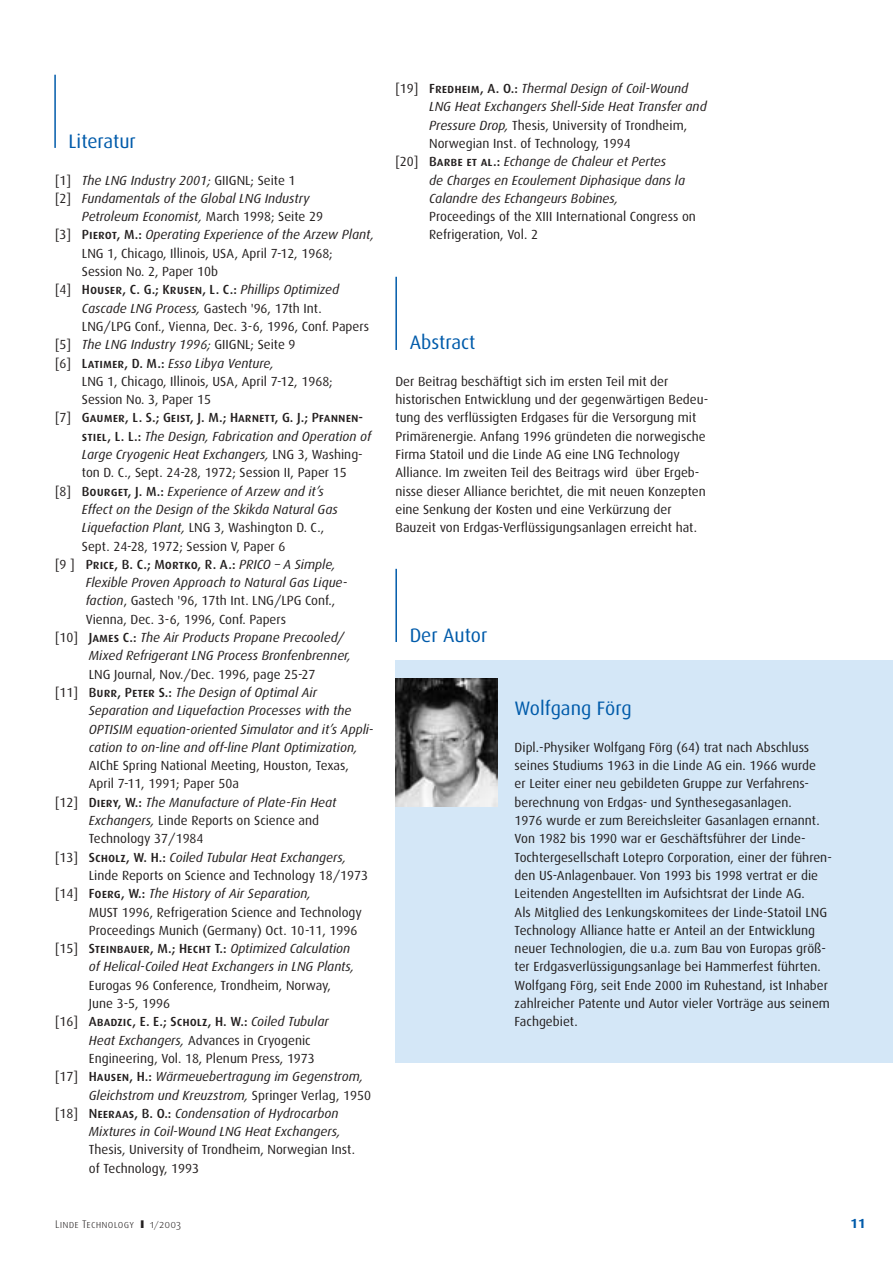
<style>
.page{position:relative;width:893px;height:1263px;background:#fff}
.page>*{position:absolute;margin:0;border:0;box-sizing:border-box;transform-origin:0 0}
.t1{font:19.5px "Dax";color:#005baa}
.t2{font:13.2px/18.3px "Dax";color:#231f1f}
.t3{font:italic 13.2px "Dax";color:#231f1f}
.t4{font:13.2px "Dax Medium Caps";color:#231f1f}
.t5{font:700 13.2px "Dax";color:#005baa}
.t6{font:11.1px "Dax Light Caps";letter-spacing:.015em;color:#231f1f}
.s1{font-style:normal}
.s2{font-family:"Dax Medium Caps";font-style:normal}
.s3{font-family:"Dax"}
.s4{font-family:"Dax";font-style:italic}
.s5{font-style:italic}
.s6{font-family:"Dax Black Caps"}
.s7{font-size:9px}
</style>
<div class="page">
<div style="left:395px;top:660px;width:497px;height:403px;background:#d4e7f7"></div>
<hr style="left:395px;top:569px;width:2px;height:73px;background:#005baa">
<hr style="left:54px;top:75px;width:2px;height:73px;background:#005baa">
<img style="left:395px;top:679px;width:102px;height:128px">
<hr style="left:395px;top:277px;width:2px;height:73px;background:#005baa">
<h1 class="t1" style="left:69px;top:133px;width:69px">Literatur</h1>
<p class="t3" style="left:55px;top:174px;width:242px"><span class="s1">[1]</span> The LNG Industry 2001; <span class="s1">GIIGNL; Seite 1</span></p>
<p class="t3" style="left:55px;top:193px;width:256px"><span class="s1">[2]</span> Fundamentals of the Global LNG Industry</p>
<p class="t3" style="left:82px;top:211px;width:242px">Petroleum Economist, <span class="s1">March 1998; Seite 29</span></p>
<p class="t3" style="left:55px;top:229px;width:320px"><span class="s1">[3]</span> <span class="s2">Pierot, M.:</span> Operating Experience of the Arzew Plant,</p>
<p class="t2" style="left:82px;top:245px;width:252px">LNG 1, Chicago, Illinois, USA, April 7-12, 1968;</p>
<p class="t2" style="left:82px;top:263px;width:138px">Session No. 2, Paper 10b</p>
<p class="t4" style="left:55px;top:282px;width:285px"><span class="s3">[4]</span> Houser, C. G.; Krusen, L. C.: <span class="s4">Phillips Optimized</span></p>
<p class="t2" style="left:82px;top:300px;width:241px"><span class="s5">Cascade LNG Process,</span> Gastech '96, 17th Int.</p>
<p class="t2" style="left:82px;top:318px;width:288px">LNG/LPG Conf., Vienna, Dec. 3-6, 1996, Conf. Papers</p>
<p class="t3" style="left:55px;top:339px;width:242px"><span class="s1">[5]</span> The LNG Industry 1996; <span class="s1">GIIGNL; Seite 9</span></p>
<p class="t3" style="left:55px;top:357px;width:220px"><span class="s1">[6]</span> <span class="s2">Latimer, D. M.:</span> Esso Libya Venture,</p>
<p class="t2" style="left:82px;top:373px;width:252px">LNG 1, Chicago, Illinois, USA, April 7-12, 1968;</p>
<p class="t2" style="left:82px;top:391px;width:131px">Session No. 3, Paper 15</p>
<p class="t4" style="left:55px;top:410px;width:310px"><span class="s3">[7]</span> Gaumer, L. S.; Geist, J. M.; Harnett, G. J.; Pfannen-</p>
<p class="t3" style="left:82px;top:430px;width:291px"><span class="s2">stiel, L. L.:</span> The Design, Fabrication and Operation of</p>
<p class="t3" style="left:82px;top:449px;width:282px">Large Cryogenic Heat Exchangers, <span class="s1">LNG 3, Washing-</span></p>
<p class="t2" style="left:82px;top:465px;width:266px">ton D. C., Sept. 24-28, 1972; Session II, Paper 15</p>
<p class="t3" style="left:55px;top:485px;width:270px"><span class="s1">[8]</span> <span class="s2">Bourget, J. M.:</span> Experience of Arzew and it’s</p>
<p class="t3" style="left:82px;top:504px;width:257px">Effect on the Design of the Skikda Natural Gas</p>
<p class="t2" style="left:82px;top:519px;width:244px"><span class="s5">Liquefaction Plant,</span> LNG 3, Washington D. C.,</p>
<p class="t2" style="left:82px;top:538px;width:205px">Sept. 24-28, 1972; Session V, Paper 6</p>
<p class="t4" style="left:55px;top:557px;width:282px"><span class="s3">[9 ]</span> Price, B. C.; Mortko, R. A.: <span class="s4">PRICO – A Simple,</span></p>
<p class="t3" style="left:86px;top:577px;width:263px">Flexible Proven Approach to Natural Gas Lique-</p>
<p class="t2" style="left:86px;top:593px;width:251px"><span class="s5">faction</span>, Gastech '96, 17th Int. LNG/LPG Conf.,</p>
<p class="t2" style="left:86px;top:611px;width:202px">Vienna, Dec. 3-6, 1996, Conf. Papers</p>
<p class="t3" style="left:55px;top:632px;width:290px"><span class="s1">[10]</span> <span class="s2">James C.:</span> The Air Products Propane Precooled/</p>
<p class="t3" style="left:89px;top:650px;width:264px">Mixed Refrigerant LNG Process Bronfenbrenner,</p>
<p class="t2" style="left:89px;top:666px;width:228px">LNG Journal, Nov./Dec. 1996, page 25-27</p>
<p class="t3" style="left:55px;top:687px;width:263px"><span class="s1">[11]</span> <span class="s2">Burr, Peter S.:</span> The Design of Optimal Air</p>
<p class="t3" style="left:89px;top:705px;width:264px">Separation and Liquefaction Processes with the</p>
<p class="t3" style="left:89px;top:723px;width:286px">OPTISIM equation-oriented Simulator and it’s Appli-</p>
<p class="t3" style="left:89px;top:742px;width:270px">cation to on-line and off-line Plant Optimization,</p>
<p class="t2" style="left:89px;top:757px;width:261px">AIChE Spring National Meeting, Houston, Texas,</p>
<p class="t2" style="left:89px;top:776px;width:152px">April 7-11, 1991; Paper 50a</p>
<p class="t3" style="left:55px;top:796px;width:283px"><span class="s1">[12]</span> <span class="s2">Diery, W.:</span> The Manufacture of Plate-Fin Heat</p>
<p class="t2" style="left:89px;top:812px;width:232px"><span class="s5">Exchangers,</span> Linde Reports on Science and</p>
<p class="t2" style="left:89px;top:831px;width:116px">Technology 37/1984</p>
<p class="t3" style="left:55px;top:851px;width:293px"><span class="s1">[13]</span> <span class="s2">Scholz, W. H.:</span> Coiled Tubular Heat Exchangers,</p>
<p class="t2" style="left:89px;top:867px;width:281px">Linde Reports on Science and Technology 18/1973</p>
<p class="t3" style="left:55px;top:888px;width:257px"><span class="s1">[14]</span> <span class="s2">Foerg, W.:</span> The History of Air Separation,</p>
<p class="t2" style="left:89px;top:904px;width:275px">MUST 1996, Refrigeration Science and Technology</p>
<p class="t2" style="left:89px;top:922px;width:270px">Proceedings Munich (Germany) Oct. 10-11, 1996</p>
<p class="t4" style="left:55px;top:941px;width:296px"><span class="s3">[15]</span> Steinbauer, M.; Hecht T.: <span class="s4">Optimized Calculation</span></p>
<p class="t3" style="left:89px;top:961px;width:267px">of Helical-Coiled Heat Exchangers in LNG Plants,</p>
<p class="t2" style="left:89px;top:977px;width:243px">Eurogas 96 Conference, Trondheim, Norway,<br>June 3-5, 1996</p>
<p class="t4" style="left:55px;top:1014px;width:275px"><span class="s3">[16]</span> Abadzic, E. E.; Scholz, H. W.: <span class="s4">Coiled Tubular</span></p>
<p class="t2" style="left:89px;top:1032px;width:223px"><span class="s5">Heat Exchangers,</span> Advances in Cryogenic</p>
<p class="t2" style="left:89px;top:1050px;width:227px">Engineering, Vol. 18, Plenum Press, 1973</p>
<p class="t3" style="left:55px;top:1071px;width:309px"><span class="s1">[17]</span> <span class="s2">Hausen, H.:</span> Wärmeuebertragung im Gegenstrom,</p>
<p class="t3" style="left:89px;top:1089px;width:283px">Gleichstrom und Kreuzstrom, <span class="s1">Springer Verlag, 1950</span></p>
<p class="t3" style="left:55px;top:1108px;width:285px"><span class="s1">[18]</span> <span class="s2">Neeraas, B. O.:</span> Condensation of Hydrocarbon</p>
<p class="t3" style="left:89px;top:1126px;width:253px">Mixtures in Coil-Wound LNG Heat Exchangers,</p>
<p class="t2" style="left:89px;top:1142px;width:268px">Thesis, University of Trondheim, Norwegian Inst. of Technology, 1993</p>
<p class="t3" style="left:395px;top:83px;width:294px"><span class="s1">[19]</span> <span class="s2">Fredheim, A. O.:</span> Thermal Design of Coil-Wound</p>
<p class="t3" style="left:429px;top:101px;width:279px">LNG Heat Exchangers Shell-Side Heat Transfer and</p>
<p class="t2" style="left:429px;top:117px;width:259px"><span class="s5">Pressure Drop,</span> Thesis, University of Trondheim,</p>
<p class="t2" style="left:429px;top:135px;width:203px">Norwegian Inst. of Technology, 1994</p>
<p class="t3" style="left:395px;top:156px;width:272px"><span class="s1">[20]</span> <span class="s2">Barbe et al.:</span> Echange de Chaleur et Pertes</p>
<p class="t3" style="left:429px;top:174px;width:257px">de Charges en Ecoulement Diphasique dans la</p>
<p class="t3" style="left:429px;top:193px;width:190px">Calandre des Echangeurs Bobines,</p>
<p class="t2" style="left:429px;top:208px;width:268px">Proceedings of the XIII International Congress on<br>Refrigeration, Vol. 2</p>
<h1 class="t1" style="left:409px;top:334px;width:67px">Abstract</h1>
<p class="t2" style="left:395px;top:373px;width:314px">Der Beitrag beschäftigt sich im ersten Teil mit der historischen Entwicklung und der gegenwärtigen Bedeu&shy;tung des verflüssigten Erdgases für die Versorgung mit Primärenergie. Anfang 1996 gründeten die norwegische Firma Statoil und die Linde AG eine LNG Technology Alliance. Im zweiten Teil des Beitrags wird über Ergeb&shy;nisse dieser Alliance berichtet, die mit neuen Konzepten eine Senkung der Kosten und eine Verkürzung der Bauzeit von Erdgas-Verflüssigungsanlagen erreicht hat.</p>
<h1 class="t1" style="left:409px;top:627px;width:79px">Der Autor</h1>
<h1 class="t1" style="left:514px;top:700px;width:119px">Wolfgang Förg</h1>
<p class="t2" style="left:514px;top:739px;width:319px">Dipl.-Physiker Wolfgang Förg (64) trat nach Abschluss seines Studiums 1963 in die Linde AG ein. 1966 wurde<br>er Leiter einer neu gebildeten Gruppe zur Verfahrens&shy;berechnung von Erdgas- und Synthesegasanlagen.<br>1976 wurde er zum Bereichsleiter Gasanlagen ernannt.<br>Von 1982 bis 1990 war er Geschäftsführer der Linde-Tochtergesellschaft Lotepro Corporation, einer der führen&shy;den US-Anlagenbauer. Von 1993 bis 1998 vertrat er die Leitenden Angestellten im Aufsichtsrat der Linde AG.<br>Als Mitglied des Lenkungskomitees der Linde-Statoil LNG Technology Alliance hatte er Anteil an der Entwicklung neuer Technologien, die u.a. zum Bau von Europas größ&shy;ter Erdgasverlüssigungsanlage bei Hammerfest führten.<br>Wolfgang Förg, seit Ende 2000 im Ruhestand, ist Inhaber zahlreicher Patente und Autor vieler Vorträge aus seinem Fachgebiet.</p>
<p class="t6" style="left:55px;top:1217px;width:128px">Linde Technology <span class="s6">I</span> 1<span class="s7">/</span>2003</p>
<p class="t5" style="left:850px;top:1217px;width:16px">11</p>
</div>
